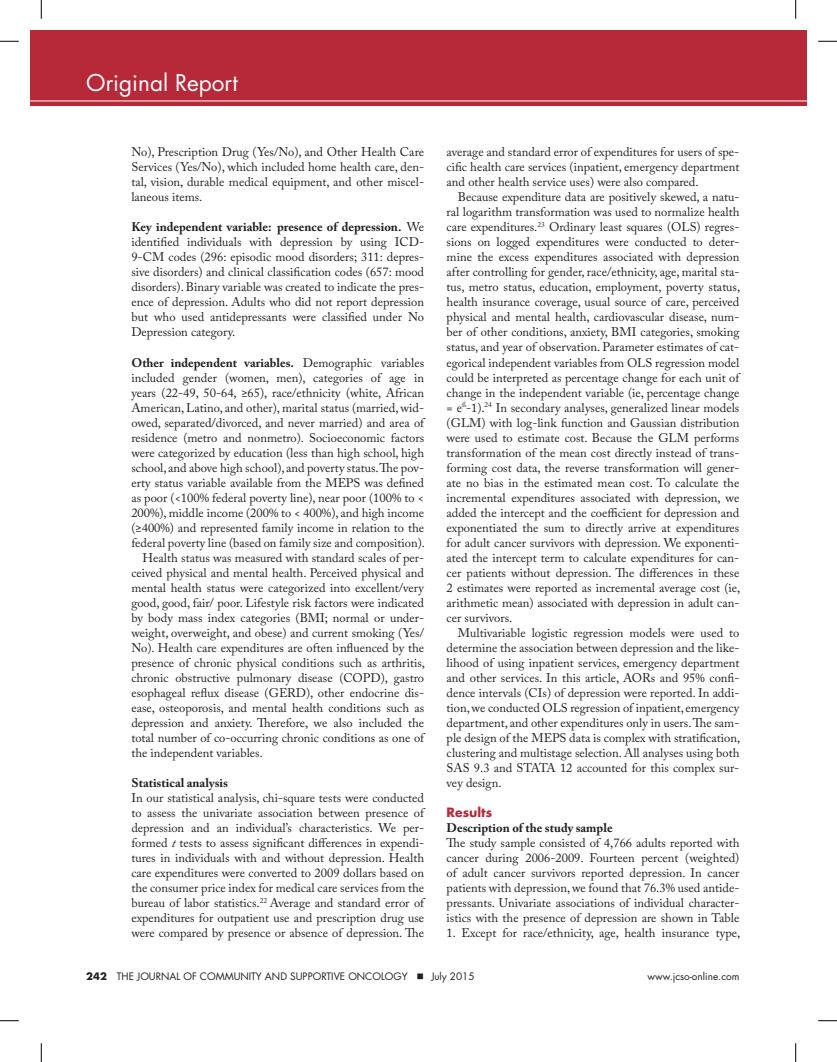
<style>
.page{position:relative;width:837px;height:1062px;background:#fff}
.page>*{position:absolute;margin:0;border:0;box-sizing:border-box;transform-origin:0 0}
.t1{font:22.5px "Futura Std";color:#fff}
.t2{font:12.5px/15px "Adobe Caslon Pro";color:#231f20;text-align:justify}
.t3{font:700 12.5px "Adobe Caslon Pro";color:#231f20}
.t4{font:700 12.5px "Futura Std";color:#b72839}
.t5{font:10px "Futura Std";color:#231f20}
.s1{font-weight:700}
.s2{font-weight:400}
.s3{font-style:italic}
</style>
<div class="page">
<div style="left:30px;top:30px;width:765px;height:75px;background:#b72839"></div>
<div style="left:795px;top:30px;width:11px;height:75px;background:#b72839"></div>
<hr style="left:30px;top:100px;width:765px;height:1px;background:#fff">
<svg style="left:0;top:40px;width:19px;height:2px"></svg>
<svg style="left:818px;top:40px;width:18px;height:2px"></svg>
<svg style="left:0;top:1020px;width:19px;height:1px"></svg>
<svg style="left:818px;top:1020px;width:18px;height:1px"></svg>
<svg style="left:40px;top:0;width:2px;height:19px"></svg>
<svg style="left:40px;top:1043px;width:2px;height:18px"></svg>
<svg style="left:795px;top:0;width:1px;height:19px"></svg>
<svg style="left:795px;top:1043px;width:1px;height:18px"></svg>
<h1 class="t1" style="left:86px;top:68px;width:153px">Original Report</h1>
<p class="t2" style="left:131px;top:144px;width:294px">No), Prescription Drug (Yes/No), and Other Health Care Services (Yes/No), which included home health care, den&shy;tal, vision, durable medical equipment, and other miscel&shy;laneous items.</p>
<p class="t2" style="left:131px;top:219px;width:294px"><span class="s1">Key independent variable: presence of depression.</span> We identified individuals with depression by using ICD-9-CM codes (296: episodic mood disorders; 311: depres&shy;sive disorders) and clinical classification codes (657: mood disorders). Binary variable was created to indicate the pres&shy;ence of depression. Adults who did not report depression but who used antidepressants were classified under No Depression category.</p>
<p class="t3" style="left:131px;top:355px;width:294px">Other independent variables. <span class="s2">Demographic variables</span></p>
<p class="t2" style="left:131px;top:369px;width:294px">included gender (women, men), categories of age in</p>
<p class="t2" style="left:131px;top:384px;width:294px">years (22-49, 50-64, ≥65), race/ethnicity (white, African</p>
<p class="t2" style="left:131px;top:399px;width:294px">American, Latino, and other), marital status (married, wid-</p>
<p class="t2" style="left:131px;top:414px;width:294px">owed, separated/divorced, and never married) and area of</p>
<p class="t2" style="left:131px;top:429px;width:294px">residence (metro and nonmetro). Socioeconomic factors</p>
<p class="t2" style="left:131px;top:444px;width:294px">were categorized by education (less than high school, high</p>
<p class="t2" style="left:131px;top:459px;width:294px">school, and above high school), and poverty status. The pov-</p>
<p class="t2" style="left:131px;top:474px;width:294px">erty status variable available from the MEPS was defined</p>
<p class="t2" style="left:131px;top:489px;width:294px">as poor (&lt;100% federal poverty line), near poor (100% to &lt;</p>
<p class="t2" style="left:131px;top:504px;width:294px">200%), middle income (200% to &lt; 400%), and high income</p>
<p class="t2" style="left:131px;top:519px;width:294px">(≥400%) and represented family income in relation to the</p>
<p class="t2" style="left:131px;top:534px;width:295px">federal poverty line (based on family size and composition).</p>
<p class="t2" style="left:142px;top:549px;width:283px">Health status was measured with standard scales of per-</p>
<p class="t2" style="left:131px;top:564px;width:294px">ceived physical and mental health. Perceived physical and</p>
<p class="t2" style="left:131px;top:579px;width:294px">mental health status were categorized into excellent/very</p>
<p class="t2" style="left:131px;top:594px;width:294px">good, good, fair/ poor. Lifestyle risk factors were indicated</p>
<p class="t2" style="left:131px;top:609px;width:294px">by body mass index categories (BMI; normal or under-</p>
<p class="t2" style="left:131px;top:624px;width:294px">weight, overweight, and obese) and current smoking (Yes/</p>
<p class="t2" style="left:131px;top:639px;width:294px">No). Health care expenditures are often influenced by the</p>
<p class="t2" style="left:131px;top:654px;width:295px">presence of chronic physical conditions such as arthritis,</p>
<p class="t2" style="left:131px;top:669px;width:294px">chronic obstructive pulmonary disease (COPD), gastro</p>
<p class="t2" style="left:131px;top:684px;width:294px">esophageal reflux disease (GERD), other endocrine dis-</p>
<p class="t2" style="left:131px;top:699px;width:294px">ease, osteoporosis, and mental health conditions such as</p>
<p class="t2" style="left:131px;top:714px;width:294px">depression and anxiety. Therefore, we also included the</p>
<p class="t2" style="left:131px;top:729px;width:294px">total number of co-occurring chronic conditions as one of</p>
<p class="t2" style="left:131px;top:744px;width:133px">the independent variables.</p>
<p class="t3" style="left:131px;top:775px;width:98px">Statistical analysis</p>
<p class="t2" style="left:131px;top:789px;width:294px">In our statistical analysis, chi-square tests were conducted to assess the univariate association between presence of depression and an individual’s characteristics. We per&shy;formed <span class="s3">t</span> tests to assess significant differences in expendi&shy;tures in individuals with and without depression. Health care expenditures were converted to 2009 dollars based on the consumer price index for medical care services from the bureau of labor statistics.<sup>22</sup> Average and standard error of expenditures for outpatient use and prescription drug use were compared by presence or absence of depression. The</p>
<p class="t2" style="left:446px;top:144px;width:294px">average and standard error of expenditures for users of spe&shy;cific health care services (inpatient, emergency department and other health service uses) were also compared.</p>
<p class="t2" style="left:446px;top:189px;width:295px;text-indent:11px">Because expenditure data are positively skewed, a natu&shy;ral logarithm transformation was used to normalize health care expenditures.<sup>23</sup> Ordinary least squares (OLS) regres&shy;sions on logged expenditures were conducted to deter&shy;mine the excess expenditures associated with depression after controlling for gender, race/ethnicity, age, marital sta&shy;tus, metro status, education, employment, poverty status, health insurance coverage, usual source of care, perceived physical and mental health, cardiovascular disease, num&shy;ber of other conditions, anxiety, BMI categories, smoking status, and year of observation. Parameter estimates of cat&shy;egorical independent variables from OLS regression model could be interpreted as percentage change for each unit of change in the independent variable (ie, percentage change = e<sup>ß</sup>-1).<sup>24</sup> In secondary analyses, generalized linear models (GLM) with log-link function and Gaussian distribution were used to estimate cost. Because the GLM performs transformation of the mean cost directly instead of trans&shy;forming cost data, the reverse transformation will gener&shy;ate no bias in the estimated mean cost. To calculate the incremental expenditures associated with depression, we added the intercept and the coefficient for depression and exponentiated the sum to directly arrive at expenditures for adult cancer survivors with depression. We exponenti&shy;ated the intercept term to calculate expenditures for can&shy;cer patients without depression. The differences in these 2 estimates were reported as incremental average cost (ie, arithmetic mean) associated with depression in adult can&shy;cer survivors.</p>
<p class="t2" style="left:446px;top:624px;width:295px;text-indent:11px">Multivariable logistic regression models were used to determine the association between depression and the like&shy;lihood of using inpatient services, emergency department and other services. In this article, AORs and 95% confi&shy;dence intervals (CIs) of depression were reported. In addi&shy;tion, we conducted OLS regression of inpatient, emergency department, and other expenditures only in users. The sam&shy;ple design of the MEPS data is complex with stratification, clustering and multistage selection. All analyses using both SAS 9.3 and STATA 12 accounted for this complex sur&shy;vey design.</p>
<p class="t4" style="left:446px;top:803px;width:47px">Results</p>
<p class="t3" style="left:446px;top:820px;width:167px">Description of the study sample</p>
<p class="t2" style="left:446px;top:834px;width:294px">The study sample consisted of 4,766 adults reported with cancer during 2006-2009. Fourteen percent (weighted) of adult cancer survivors reported depression. In cancer patients with depression, we found that 76.3% used antide&shy;pressants. Univariate associations of individual character&shy;istics with the presence of depression are shown in Table</p>
<p class="t2" style="left:446px;top:924px;width:295px">1. Except for race/ethnicity, age, health insurance type,</p>
<p class="t5" style="left:86px;top:969px;width:323px"><span class="s1">242</span> THE JOURNAL OF COMMUNITY AND SUPPORTIVE ONCOLOGY</p>
<p class="t5" style="left:431px;top:969px;width:45px">July 2015</p>
<p class="t5" style="left:647px;top:969px;width:93px">www.jcso-online.com</p>
</div>
